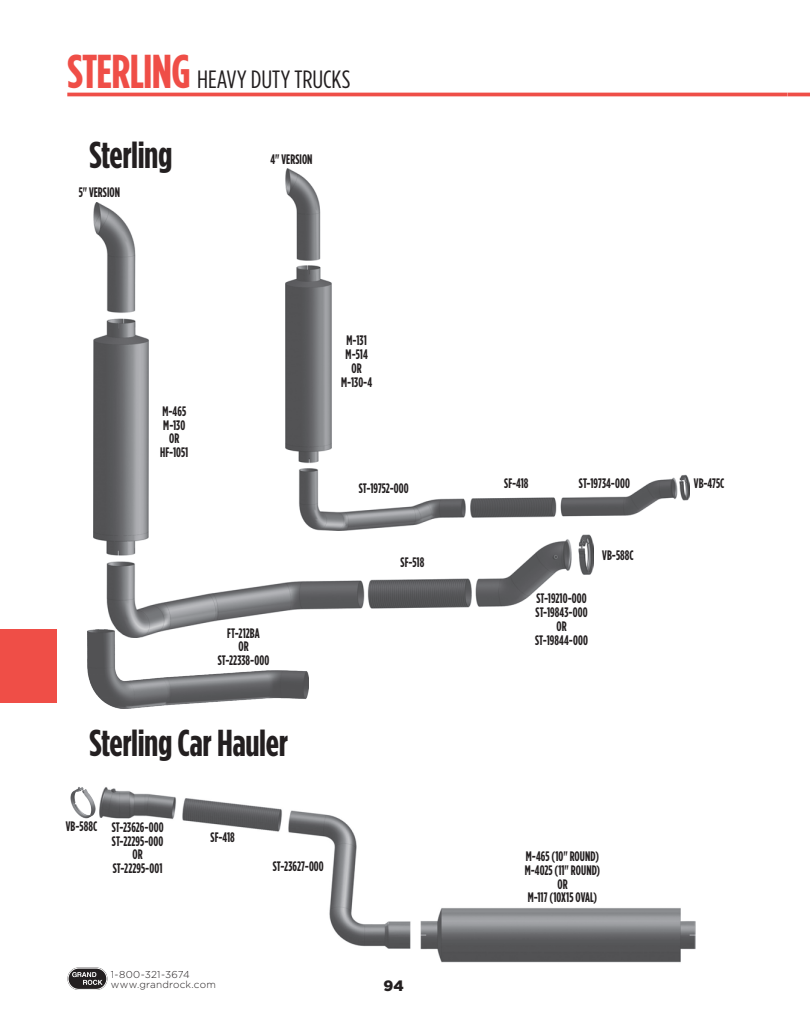
<style>
.page{position:relative;width:810px;height:1035px;background:#fff}
.page>*{position:absolute;margin:0;border:0;box-sizing:border-box;transform-origin:0 0}
.t1{font:700 condensed 37.5px "Gotham HTF";letter-spacing:-.01em;color:#231f20}
.t2{font:condensed 25px "Gotham HTF";color:#231f20;scale:1.05 1}
.t3{font:900 15px "Gotham HTF";color:#231f20}
.t4{font:700 condensed 13.75px/13.8px "Gotham HTF";letter-spacing:.005em;color:#231f20;text-align:center;scale:.9 1}
.t5{font:300 10px/10px "Gotham HTF";letter-spacing:.02em;color:#231f20}
.s1{font-weight:700;font-size:47.5px;color:#ef4e47}
</style>
<div class="page">
<div style="left:68px;top:968px;width:39px;height:22px;background:#231f20;border-radius:11px"></div>
<div style="left:68px;top:968px;width:39px;height:22px;border:1px solid #fff;border-radius:11px"></div>
<svg style="left:72px;top:972px;width:31px;height:13px"></svg>
<hr style="left:788px;top:93px;width:22px;height:3px;background:#ef4e47">
<hr style="left:67px;top:93px;width:720px;height:3px;background:#ef4e47">
<div style="left:0;top:629px;width:56px;height:73px;background:#ef4e47"></div>
<img style="left:94px;top:202px;width:499px;height:427px">
<img style="left:286px;top:168px;width:403px;height:363px">
<img style="left:100px;top:787px;width:595px;height:176px">
<img style="left:71px;top:787px;width:25px;height:31px">
<img style="left:87px;top:629px;width:222px;height:79px">
<p class="t2" style="left:68px;top:66px;width:271px"><span class="s1">STERLING</span> HEAVY DUTY TRUCKS</p>
<p class="t1" style="left:90px;top:134px;width:84px">Sterling</p>
<p class="t4" style="left:79px;top:185px;width:47px">5" VERSION</p>
<p class="t4" style="left:271px;top:152px;width:48px">4" VERSION</p>
<p class="t4" style="left:160px;top:404px;width:33px">M-465<br>M-130<br>OR<br>HF-1051</p>
<p class="t4" style="left:218px;top:626px;width:59px">FT-212BA<br>OR<br>ST-22338-000</p>
<p class="t4" style="left:341px;top:333px;width:36px">M-131<br>M-514<br>OR<br>M-130-4</p>
<p class="t4" style="left:359px;top:481px;width:57px">ST-19752-000</p>
<p class="t4" style="left:401px;top:555px;width:28px">SF-518</p>
<p class="t1" style="left:90px;top:722px;width:200px">Sterling Car Hauler</p>
<p class="t4" style="left:66px;top:820px;width:110px">VB-588C ST-23626-000</p>
<p class="t4" style="left:112px;top:834px;width:59px">ST-22295-000</p>
<p class="t4" style="left:133px;top:847px;width:13px">OR</p>
<p class="t4" style="left:113px;top:861px;width:57px">ST-22295-001</p>
<p class="t4" style="left:211px;top:830px;width:29px">SF-418</p>
<p class="t4" style="left:273px;top:859px;width:58px">ST-23627-000</p>
<p class="t5" style="left:111px;top:969px;width:106px">1-800-321-3674 www.grandrock.com</p>
<p class="t3" style="left:384px;top:977px;width:22px">94</p>
<p class="t4" style="left:504px;top:476px;width:29px">SF-418</p>
<p class="t4" style="left:579px;top:476px;width:58px">ST-19734-000</p>
<p class="t4" style="left:535px;top:591px;width:60px">ST-19210-000<br>ST-19843-000<br>OR<br>ST-19844-000</p>
<p class="t4" style="left:602px;top:548px;width:36px">VB-588C</p>
<p class="t4" style="left:694px;top:476px;width:35px">VB-475C</p>
<p class="t4" style="left:525px;top:849px;width:86px">M-465 (10" ROUND)<br>M-4025 (11" ROUND)<br>OR<br>M-117 (10X15 OVAL)</p>
</div>
